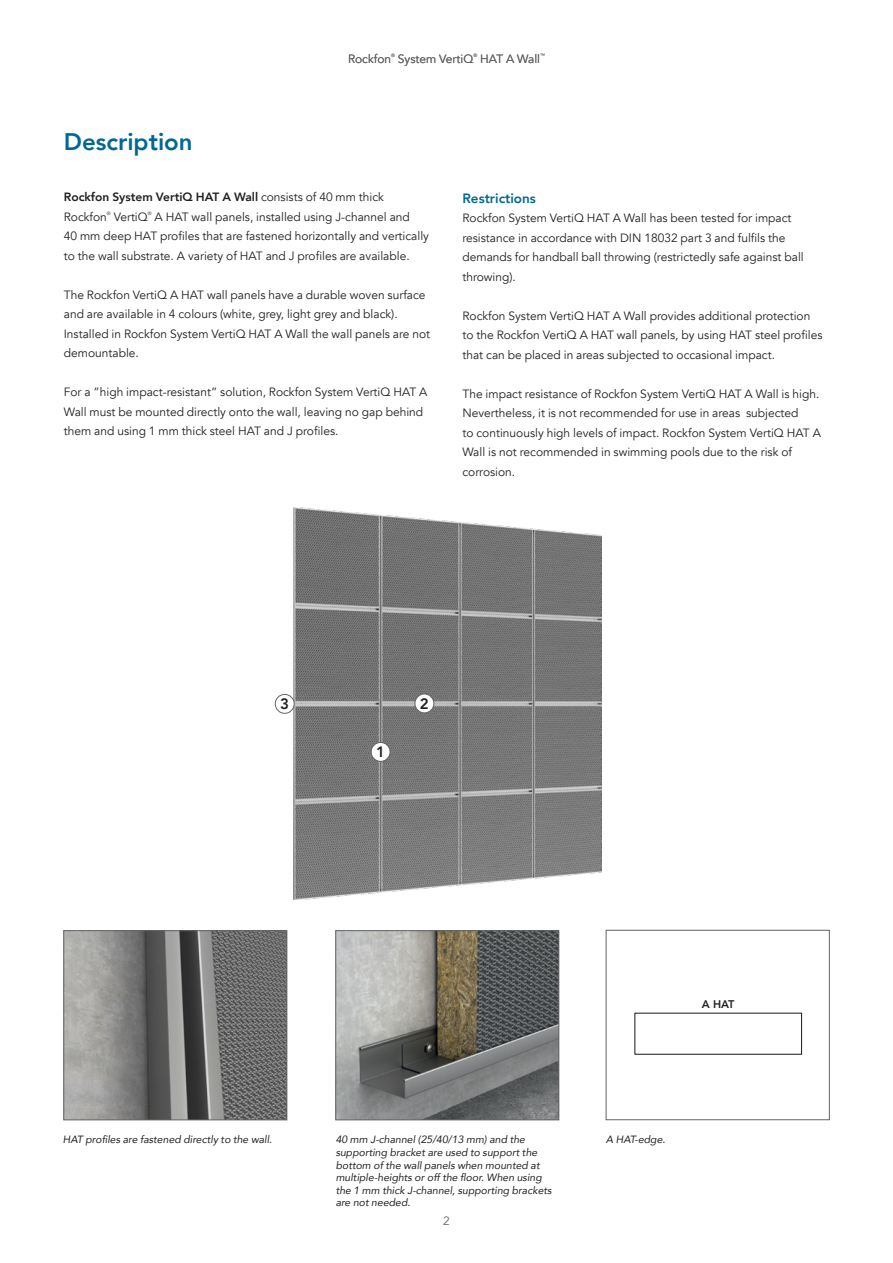
<style>
.page{position:relative;width:893px;height:1263px;background:#fff}
.page>*{position:absolute;margin:0;border:0;box-sizing:border-box;transform-origin:0 0}
.t1{font:800 24px "Avenir";color:#006893}
.t2{font:800 15px "Avenir";color:#231f20}
.t3{font:800 13.5px "Avenir";color:#006893}
.t4{font:12px/19.5px "Avenir";color:#231f20}
.t5{font:800 12px/19.5px "Avenir";color:#231f20}
.t6{font:12px "Avenir";color:#636466}
.t7{font:800 10.95px "Avenir";color:#231f20}
.t8{font:italic 10.5px/12.6px "Avenir";color:#231f20}
.t9{font:4.8px "Avenir";color:#636466}
.t10{font:4.8px "Avenir";color:#231f20}
.s1{font-weight:400}
</style>
<div class="page">
<img style="left:338px;top:932px;width:219px;height:186px">
<div style="left:336px;top:930px;width:223px;height:190px;border:1px solid #636466"></div>
<img style="left:66px;top:932px;width:219px;height:186px">
<div style="left:64px;top:930px;width:223px;height:190px;border:1px solid #636466"></div>
<img style="left:293px;top:508px;width:309px;height:391px">
<div style="left:371px;top:742px;width:19px;height:19px;background:#fff;border-radius:50%"></div>
<div style="left:371px;top:742px;width:19px;height:19px;border:1px solid #636466;border-radius:50%"></div>
<div style="left:415px;top:694px;width:19px;height:19px;background:#fff;border-radius:50%"></div>
<div style="left:415px;top:694px;width:19px;height:19px;border:1px solid #636466;border-radius:50%"></div>
<div style="left:275px;top:694px;width:19px;height:19px;border:1px solid #636466;border-radius:50%"></div>
<div style="left:634px;top:1013px;width:168px;height:42px;border:1px solid #231f20"></div>
<div style="left:606px;top:930px;width:223px;height:190px;border:1px solid #636466"></div>
<p class="t6" style="left:348px;top:52px;width:45px">Rockfon</p>
<p class="t9" style="left:391px;top:53px;width:5px">®</p>
<p class="t6" style="left:398px;top:52px;width:77px">System VertiQ</p>
<p class="t9" style="left:473px;top:53px;width:5px">®</p>
<p class="t6" style="left:480px;top:52px;width:61px">HAT A Wall</p>
<p class="t9" style="left:540px;top:53px;width:6px">™</p>
<h1 class="t1" style="left:64px;top:123px;width:130px">Description</h1>
<p class="t5" style="left:64px;top:187px;width:322px">Rockfon System VertiQ HAT A Wall <span class="s1">consists of 40 mm thick<br>Rockfon</span></p>
<p class="t10" style="left:107px;top:210px;width:5px">®</p>
<p class="t4" style="left:114px;top:207px;width:36px">VertiQ</p>
<p class="t10" style="left:148px;top:210px;width:5px">®</p>
<p class="t4" style="left:64px;top:207px;width:367px;text-indent:91px">A HAT wall panels, installed using J-channel and<br>40 mm deep HAT profiles that are fastened horizontally and vertically to the wall substrate. A variety of HAT and J profiles are available.</p>
<p class="t4" style="left:64px;top:285px;width:368px">The Rockfon VertiQ A HAT wall panels have a durable woven surface and are available in 4 colours (white, grey, light grey and black).<br>Installed in Rockfon System VertiQ HAT A Wall the wall panels are not demountable.</p>
<p class="t4" style="left:64px;top:383px;width:365px">For a ”high impact-resistant” solution, Rockfon System VertiQ HAT A<br>Wall must be mounted directly onto the wall, leaving no gap behind them and using 1 mm thick steel HAT and J profiles.</p>
<p class="t3" style="left:462px;top:188px;width:75px">Restrictions</p>
<p class="t4" style="left:462px;top:209px;width:343px">Rockfon System VertiQ HAT A Wall has been tested for impact resistance in accordance with DIN 18032 part 3 and fulfils the demands for handball ball throwing (restrictedly safe against ball throwing).</p>
<p class="t4" style="left:462px;top:306px;width:362px">Rockfon System VertiQ HAT A Wall provides additional protection to the Rockfon VertiQ A HAT wall panels, by using HAT steel profiles that can be placed in areas subjected to occasional impact.</p>
<p class="t4" style="left:462px;top:384px;width:360px">The impact resistance of Rockfon System VertiQ HAT A Wall is high.<br>Nevertheless, it is not recommended for use in areas subjected<br>to continuously high levels of impact. Rockfon System VertiQ HAT A Wall is not recommended in swimming pools due to the risk of corrosion.</p>
<p class="t2" style="left:280px;top:692px;width:10px">3</p>
<p class="t2" style="left:420px;top:692px;width:10px">2</p>
<p class="t2" style="left:376px;top:740px;width:10px">1</p>
<p class="t7" style="left:702px;top:995px;width:34px">A HAT</p>
<p class="t8" style="left:63px;top:1133px;width:211px">HAT profiles are fastened directly to the wall.</p>
<p class="t8" style="left:606px;top:1133px;width:61px">A HAT-edge.</p>
<p class="t8" style="left:336px;top:1133px;width:218px">40 mm J-channel (25/40/13 mm) and the supporting bracket are used to support the bottom of the wall panels when mounted at multiple-heights or off the floor. When using the 1 mm thick J-channel, supporting brackets are not needed.</p>
<p class="t6" style="left:443px;top:1213px;width:8px">2</p>
</div>
